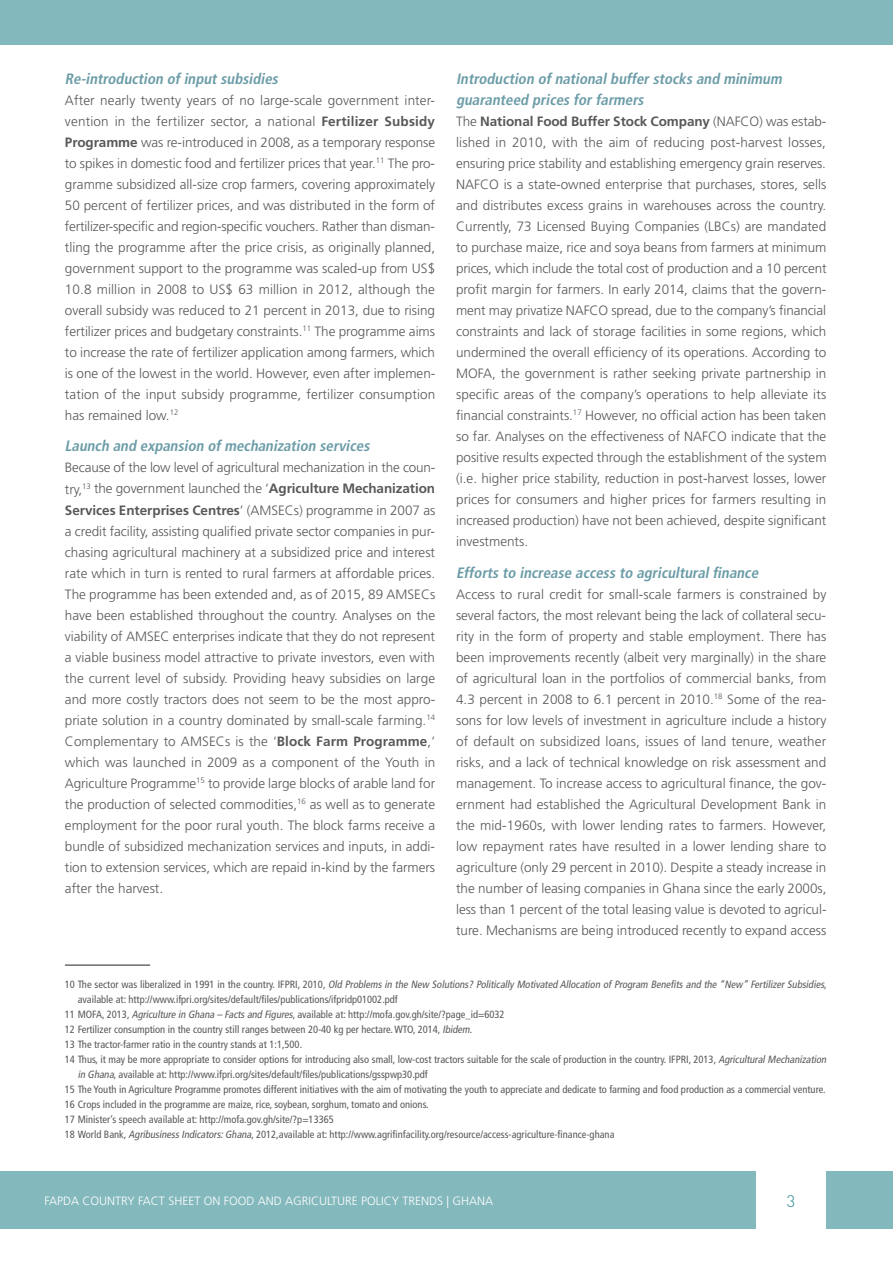
<style>
.page{position:relative;width:893px;height:1263px;background:#fff}
.page>*{position:absolute;margin:0;border:0;box-sizing:border-box;transform-origin:0 0}
.t1{font:300 16.5px "DIN Pro";color:#2a8793}
.t2{font:italic 700 condensed 15px/21px "Frutiger LT Std";color:#6b9ca7}
.t3{font:300 13.5px/21px "Frutiger LT Std";color:#57585a;text-align:justify}
.t4{font:300 12px "Frutiger LT Std";color:#fff}
.t5{font:condensed 10.5px "Frutiger LT Std";color:#57585a}
.t6{font:italic condensed 10.5px "Frutiger LT Std";color:#57585a}
.s1{font-weight:700}
.s2{font-style:normal}
.s3{font-style:italic}
</style>
<div class="page">
<div style="left:0;top:1172px;width:755px;height:57px;background:#83b8bd"></div>
<div style="left:0;top:0;width:893px;height:44px;background:#83b8bd"></div>
<div style="left:826px;top:1172px;width:67px;height:57px;background:#83b8bd"></div>
<hr style="left:65px;top:965px;width:85px;height:1px;background:#231f20">
<p class="t2" style="left:65px;top:68px;width:218px">Re-introduction ofinputsubsidies</p>
<p class="t3" style="left:65px;top:90px;width:372px">After nearly twenty years of no large-scale government inter&shy;vention in the fertilizer sector, a national <span class="s1">Fertilizer Subsidy Programme</span> was re-introduced in 2008, as a temporary response to spikes in domestic food and fertilizer prices that year.<sup>11</sup> The pro&shy;gramme subsidized all-size crop farmers, covering approximately 50 percent of fertilizer prices, and was distributed in the form of fertilizer-specific and region-specific vouchers. Rather than disman&shy;tling the programme after the price crisis, as originally planned, government support to the programme was scaled-up from US$ 10.8 million in 2008 to US$ 63 million in 2012, although the overall subsidy was reduced to 21 percent in 2013, due to rising fertilizer prices and budgetary constraints.<sup>11</sup> The programme aims to increase the rate of fertilizer application among farmers, which is one of the lowest in the world. However, even after implemen&shy;tation of the input subsidy programme, fertilizer consumption has remained low.<sup>12</sup></p>
<p class="t2" style="left:65px;top:436px;width:309px">Launch and expansion ofmechanization services</p>
<p class="t3" style="left:65px;top:457px;width:372px">Because of the low level of agricultural mechanization in the coun&shy;try,<sup>13</sup> the government launched the ‘<span class="s1">Agriculture Mechanization Services Enterprises Centres</span>’ (AMSECs) programme in 2007 as a credit facility, assisting qualified private sector companies in pur&shy;chasing agricultural machinery at a subsidized price and interest rate which in turn is rented to rural farmers at affordable prices.<br>The programme has been extended and, as of 2015, 89 AMSECs have been established throughout the country. Analyses on the viability of AMSEC enterprises indicate that they do not represent a viable business model attractive to private investors, even with the current level of subsidy. Providing heavy subsidies on large and more costly tractors does not seem to be the most appro&shy;priate solution in a country dominated by small-scale farming.<sup>14<br></sup>Complementary to AMSECs is the ‘<span class="s1">Block Farm Programme</span>,’ which was launched in 2009 as a component of the Youth in Agriculture Programme<sup>15</sup> to provide large blocks of arable land for the production of selected commodities,<sup>16</sup> as well as to generate employment for the poor rural youth. The block farms receive a bundle of subsidized mechanization services and inputs, in addi&shy;tion to extension services, which are repaid in-kind by the farmers after the harvest.</p>
<p class="t2" style="left:456px;top:68px;width:330px">Introduction ofnationalbufferstocks and minimum guaranteed prices forfarmers</p>
<p class="t3" style="left:456px;top:111px;width:372px">The <span class="s1">National Food Buffer Stock Company</span> (NAFCO) was estab&shy;lished in 2010, with the aim of reducing post-harvest losses, ensuring price stability and establishing emergency grain reserves.<br>NAFCO is a state-owned enterprise that purchases, stores, sells and distributes excess grains in warehouses across the country.<br>Currently, 73 Licensed Buying Companies (LBCs) are mandated to purchase maize, rice and soya beans from farmers at minimum prices, which include the total cost of production and a 10 percent profit margin for farmers. In early 2014, claims that the govern&shy;ment may privatize NAFCO spread, due to the company’s financial constraints and lack of storage facilities in some regions, which undermined the overall efficiency of its operations. According to MOFA, the government is rather seeking private partnership in specific areas of the company’s operations to help alleviate its financial constraints.<sup>17</sup> However, no official action has been taken so far. Analyses on the effectiveness of NAFCO indicate that the positive results expected through the establishment of the system (i.e. higher price stability, reduction in post-harvest losses, lower prices for consumers and higher prices for farmers resulting in increased production) have not been achieved, despite significant investments.</p>
<p class="t2" style="left:456px;top:562px;width:307px">Efforts to increase access to agriculturalfinance</p>
<p class="t3" style="left:456px;top:583px;width:372px">Access to rural credit for small-scale farmers is constrained by several factors, the most relevant being the lack of collateral secu&shy;rity in the form of property and stable employment. There has been improvements recently (albeit very marginally) in the share of agricultural loan in the portfolios of commercial banks, from 4.3 percent in 2008 to 6.1 percent in 2010.<sup>18</sup> Some of the rea&shy;sons for low levels of investment in agriculture include a history of default on subsidized loans, issues of land tenure, weather risks, and a lack of technical knowledge on risk assessment and management. To increase access to agricultural finance, the gov&shy;ernment had established the Agricultural Development Bank in the mid-1960s, with lower lending rates to farmers. However, low repayment rates have resulted in a lower lending share to agriculture (only 29 percent in 2010). Despite a steady increase in the number of leasing companies in Ghana since the early 2000s, less than 1 percent of the total leasing value is devoted to agricul&shy;ture. Mechanisms are being introduced recently to expand access</p>
<p class="t6" style="left:65px;top:978px;width:763px"><span class="s2">1 0 T h e s e c t o r wa s l i b e r a l i z e d i n 1 9 9 1 i n t h e c o u n t ry. I F P R I , 2 0 1 0 ,</span> Old Problems in the New Solutions? Politically Motivated Allocation of Program Benefits and the “New” Fertilizer Subsidies<span class="s2">,</span></p>
<p class="t5" style="left:78px;top:993px;width:322px">available at: http://www.ifpri.org/sites/default/files/publications/ifpridp01002.pdf</p>
<p class="t5" style="left:65px;top:1008px;width:441px">11 MOFA, 2013, <span class="s3">Agriculture in Ghana – Factsand Figures</span>, available at: http://mofa.gov.gh/site/?page_id=6032</p>
<p class="t5" style="left:65px;top:1023px;width:409px">12 Fertilizer consumption in the country still ranges between 20-40 kg per hectare. WTO, 2014, <span class="s3">Ibidem</span>.</p>
<p class="t5" style="left:65px;top:1038px;width:239px">13 The tractor-farmer ratio in the country stands at 1:1,500.</p>
<p class="t5" style="left:65px;top:1053px;width:765px">14 Thus, it may be more appropriate to consider options for introducing also small, low-cost tractors suitable for the scale of production in the country. IFPRI, 2013, <span class="s3">AgriculturalMechanization</span></p>
<p class="t5" style="left:78px;top:1068px;width:352px"><span class="s3">in Ghana</span>, available at: http://www.ifpri.org/sites/default/files/publications/gsspwp30.pdf</p>
<p class="t5" style="left:65px;top:1083px;width:762px">15 The Youth in Agriculture Programme promotes different initiatives with the aim of motivating the youth to appreciate and dedicate to farming and food production as a commercial venture.</p>
<p class="t5" style="left:65px;top:1098px;width:365px">16 Crops included in the programme are maize, rice, soybean, sorghum, tomato and onions.</p>
<p class="t5" style="left:65px;top:1113px;width:270px">17 Minister’s speech available at: http://mofa.gov.gh/site/?p=13365</p>
<p class="t5" style="left:65px;top:1128px;width:551px">18 World Bank, <span class="s3">AgribusinessIndicators:Ghana</span>, 2012,available at: http://www.agrifinfacility.org/resource/access-agriculture-finance-ghana</p>
<p class="t4" style="left:44px;top:1194px;width:450px">FAPDA country fact sheet on food and agriculture policy trends | ghana</p>
<p class="t1" style="left:787px;top:1189px;width:10px">3</p>
</div>
